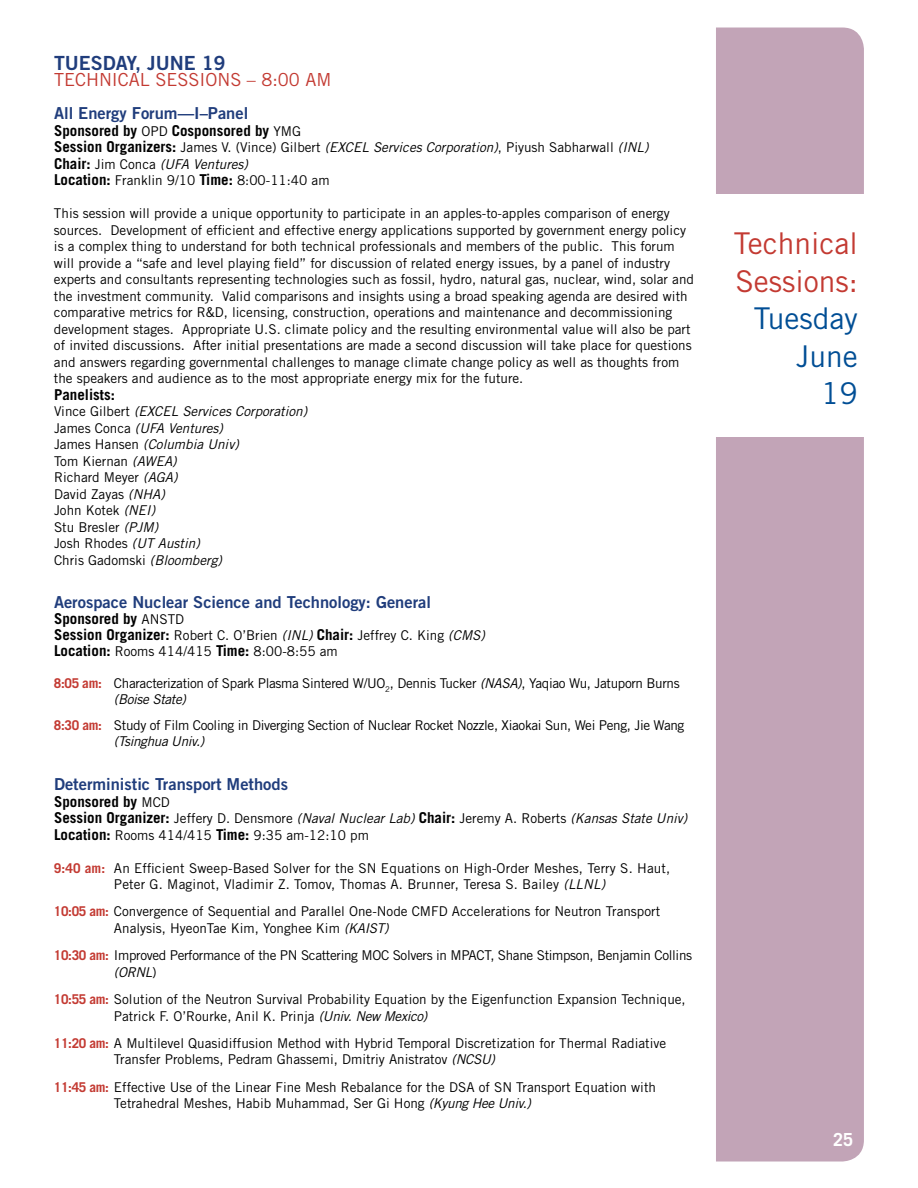
<style>
.page{position:relative;width:918px;height:1188px;background:#fff}
.page>*{position:absolute;margin:0;border:0;box-sizing:border-box;transform-origin:0 0}
.t1{font:30px/37.5px "Trade Gothic";color:#c33a32}
.t2{font:30px/37.5px "Trade Gothic";color:#004e95;text-align:right}
.t3{font:19.5px "Trade Gothic Bold Two";color:#203d7c}
.t4{font:18px "Trade Gothic";color:#c33a32}
.t5{font:700 18px "Trade Gothic";color:#fff}
.t6{font:16.5px "Trade Gothic Bold Two";color:#203d7c}
.t7{font:700 15px "Trade Gothic";color:#000}
.t8{font:13.5px/16.5px "Trade Gothic";color:#000}
.t9{font:13.5px/15.9px "Trade Gothic";letter-spacing:-.025em;color:#000}
.s1{font-weight:400;font-size:13.5px}
.s2{font-weight:700;font-size:15px}
.s3{font-style:italic}
.s4{font-weight:700;color:#c33a32}
</style>
<div class="page">
<div style="left:716px;top:28px;width:148px;height:1134px;background:#c2a4b7"></div>
<div style="left:708px;top:194px;width:183px;height:243px;background:#fff"></div>
<h2 class="t3" style="left:54px;top:51px;width:173px">TUESDAY, JUNE 19</h2>
<h3 class="t4" style="left:54px;top:69px;width:279px">TECHNICAL SESSIONS – 8:00 AM</h3>
<p class="t6" style="left:54px;top:103px;width:196px">All Energy Forum—I–Panel</p>
<p class="t7" style="left:54px;top:121px;width:249px">Sponsored by <span class="s1">OPD</span> Cosponsored by <span class="s1">YMG</span></p>
<p class="t8" style="left:54px;top:139px;width:596px"><span class="s2">Session Organizers:</span> James V. (Vince) Gilbert <span class="s3">(EXCEL Services Corporation)</span>, Piyush Sabharwall <span class="s3">(INL)<br></span><span class="s2">Chair:</span> Jim Conca <span class="s3">(UFA Ventures)<br></span><span class="s2">Location:</span> Franklin 9/10 <span class="s2">Time:</span> 8:00-11:40 am</p>
<p class="t8" style="left:54px;top:205px;width:642px">This session will provide a unique opportunity to participate in an apples-to-apples comparison of energy sources. Development of efficient and effective energy applications supported by government energy policy is a complex thing to understand for both technical professionals and members of the public. This forum will provide a “safe and level playing field” for discussion of related energy issues, by a panel of industry experts and consultants representing technologies such as fossil, hydro, natural gas, nuclear, wind, solar and the investment community. Valid comparisons and insights using a broad speaking agenda are desired with comparative metrics for R&amp;D, licensing, construction, operations and maintenance and decommissioning development stages. Appropriate U.S. climate policy and the resulting environmental value will also be part of invited discussions. After initial presentations are made a second discussion will take place for questions and answers regarding governmental challenges to manage climate change policy as well as thoughts from the speakers and audience as to the most appropriate energy mix for the future.</p>
<p class="t7" style="left:54px;top:385px;width:62px">Panelists:</p>
<p class="t8" style="left:54px;top:403px;width:255px">Vince Gilbert <span class="s3">(EXCEL Services Corporation)<br></span>James Conca <span class="s3">(UFA Ventures)<br></span>James Hansen <span class="s3">(Columbia Univ)<br></span>Tom Kiernan <span class="s3">(AWEA)<br></span>Richard Meyer <span class="s3">(AGA)<br></span>David Zayas <span class="s3">(NHA)<br></span>John Kotek <span class="s3">(NEI)<br></span>Stu Bresler <span class="s3">(PJM)<br></span>Josh Rhodes <span class="s3">(UT Austin)<br></span>Chris Gadomski <span class="s3">(Bloomberg)</span></p>
<p class="t6" style="left:54px;top:592px;width:379px">Aerospace Nuclear Science and Technology: General</p>
<p class="t7" style="left:54px;top:609px;width:132px">Sponsored by <span class="s1">ANSTD</span></p>
<p class="t8" style="left:54px;top:627px;width:433px;line-height:15.9px"><span class="s2">Session Organizer:</span> Robert C. O’Brien <span class="s3">(INL)</span> <span class="s2">Chair:</span> Jeffrey C. King <span class="s3">(CMS)<br></span><span class="s2">Location:</span> Rooms 414/415 <span class="s2">Time:</span> 8:00-8:55 am</p>
<p class="t9" style="left:114px;top:675px;width:567px;text-indent:-60px"><span class="s4">8:05 am:</span> Characterization of Spark Plasma Sintered W/UO<sub>2</sub>, Dennis Tucker <span class="s3">(NASA)</span>, Yaqiao Wu, Jatuporn Burns <span class="s3">(Boise State)</span></p>
<p class="t9" style="left:114px;top:717px;width:572px;text-indent:-60px"><span class="s4">8:30 am:</span> Study of Film Cooling in Diverging Section of Nuclear Rocket Nozzle, Xiaokai Sun, Wei Peng, Jie Wang <span class="s3">(Tsinghua Univ.)</span></p>
<p class="t6" style="left:54px;top:774px;width:236px">Deterministic Transport Methods</p>
<p class="t7" style="left:54px;top:792px;width:117px">Sponsored by <span class="s1">MCD</span></p>
<p class="t8" style="left:54px;top:810px;width:635px"><span class="s2">Session Organizer:</span> Jeffery D. Densmore <span class="s3">(Naval Nuclear Lab)</span> <span class="s2">Chair:</span> Jeremy A. Roberts <span class="s3">(Kansas State Univ)<br></span><span class="s2">Location:</span> Rooms 414/415 <span class="s2">Time:</span> 9:35 am-12:10 pm</p>
<p class="t8" style="left:54px;top:859px;width:618px;text-align:center"><span class="s4">9:40 am:</span> An Efficient Sweep-Based Solver for the SN Equations on High-Order Meshes, Terry S. Haut,<br>Peter G. Maginot, Vladimir Z. Tomov, Thomas A. Brunner, Teresa S. Bailey <span class="s3">(LLNL)</span></p>
<p class="t8" style="left:114px;top:903px;width:548px;text-indent:-60px"><span class="s4">10:05 am:</span> Convergence of Sequential and Parallel One-Node CMFD Accelerations for Neutron Transport<br>Analysis, HyeonTae Kim, Yonghee Kim <span class="s3">(KAIST)</span></p>
<p class="t9" style="left:114px;top:947px;width:580px;line-height:16.5px;text-indent:-60px"><span class="s4">10:30 am:</span> Improved Performance of the PN Scattering MOC Solvers in MPACT, Shane Stimpson, Benjamin Collins <span class="s3">(ORNL</span>)</p>
<p class="t8" style="left:114px;top:991px;width:573px;text-indent:-60px"><span class="s4">10:55 am:</span> Solution of the Neutron Survival Probability Equation by the Eigenfunction Expansion Technique,<br>Patrick F. O’Rourke, Anil K. Prinja <span class="s3">(Univ. New Mexico)</span></p>
<p class="t8" style="left:114px;top:1035px;width:554px;text-indent:-60px"><span class="s4">11:20 am:</span> A Multilevel Quasidiffusion Method with Hybrid Temporal Discretization for Thermal Radiative<br>Transfer Problems, Pedram Ghassemi, Dmitriy Anistratov <span class="s3">(NCSU)</span></p>
<p class="t8" style="left:114px;top:1078px;width:544px;text-indent:-60px"><span class="s4">11:45 am:</span> Effective Use of the Linear Fine Mesh Rebalance for the DSA of SN Transport Equation with<br>Tetrahedral Meshes, Habib Muhammad, Ser Gi Hong <span class="s3">(Kyung Hee Univ.)</span></p>
<h1 class="t1" style="left:734px;top:225px;width:125px">Technical<br>Sessions:</h1>
<h1 class="t2" style="left:754px;top:300px;width:105px">Tuesday<br>June<br>19</h1>
<h3 class="t5" style="left:833px;top:1128px;width:22px">25</h3>
</div>
